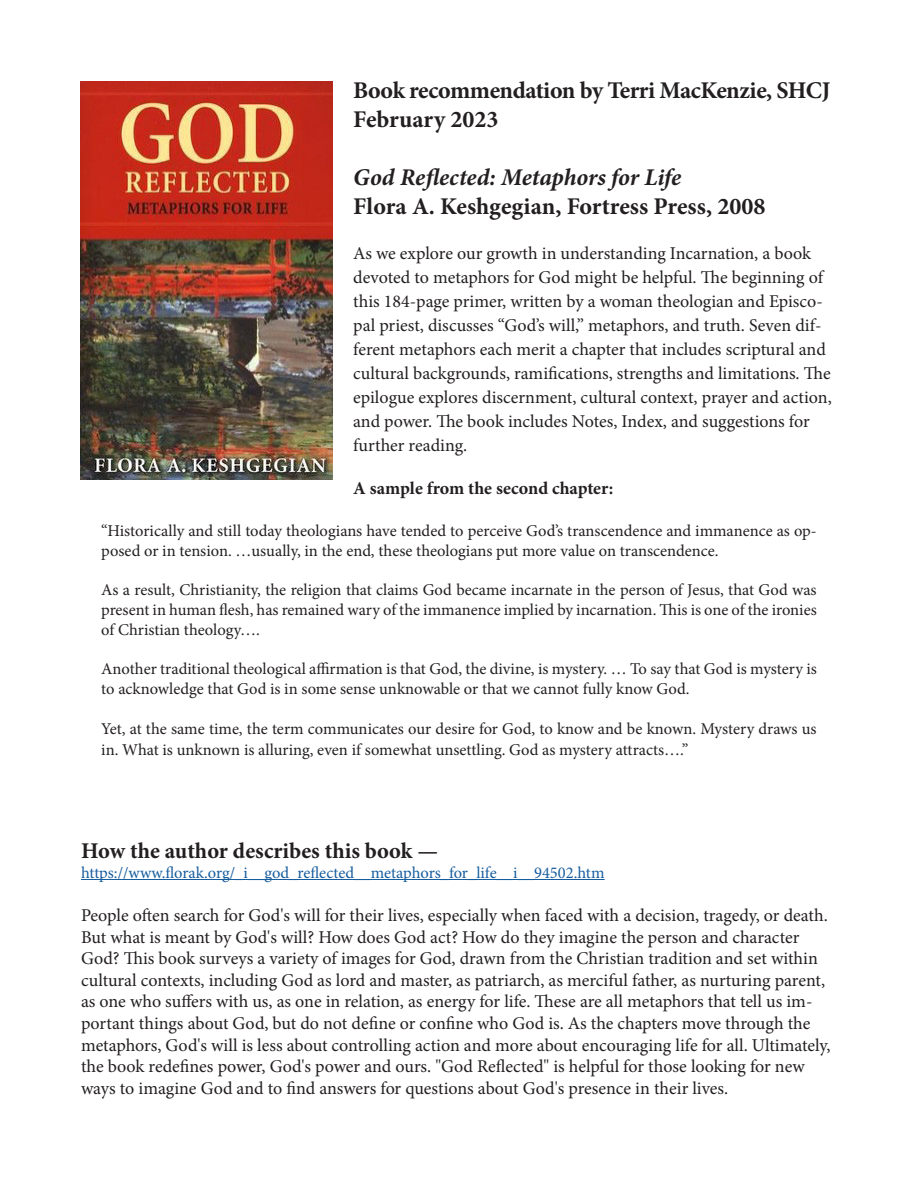
<style>
.page{position:relative;width:918px;height:1188px;background:#fff}
.page>*{position:absolute;margin:0;border:0;box-sizing:border-box;transform-origin:0 0}
.t1{font:700 24px/28.8px "Minion Pro";letter-spacing:-.01em;color:#231f20}
.t2{font:italic 700 24px "Minion Pro";letter-spacing:-.005em;color:#231f20}
.t3{font:700 22.5px "Minion Pro";color:#231f20}
.t4{font:18px/24px "Minion Pro";color:#231f20}
.t5{font:700 18px "Minion Pro";color:#231f20}
.t6{font:16.5px/19.8px "Minion Pro";color:#231f20}
.t7{font:16.5px "Minion Pro";color:#175d9e}
</style>
<div class="page">
<hr style="left:81px;top:879px;width:524px;height:1px;background:#175d9e">
<img style="left:81px;top:81px;width:252px;height:398px">
<p class="t1" style="left:353px;top:76px;width:479px">Book recommendation by Terri MacKenzie, SHCJ<br>February 2023</p>
<p class="t2" style="left:353px;top:160px;width:330px">God Reflected: Metaphors for Life</p>
<p class="t1" style="left:353px;top:191px;width:414px">Flora A. Keshgegian, Fortress Press, 2008</p>
<p class="t4" style="left:353px;top:242px;width:480px">As we explore our growth in understanding Incarnation, a book devoted to metaphors for God might be helpful. The beginning of this 184-page primer, written by a woman theologian and Episco&shy;pal priest, discusses “God’s will,” metaphors, and truth. Seven dif&shy;ferent metaphors each merit a chapter that includes scriptural and cultural backgrounds, ramifications, strengths and limitations. The epilogue explores discernment, cultural context, prayer and action, and power. The book includes Notes, Index, and suggestions for further reading.</p>
<p class="t5" style="left:353px;top:476px;width:262px">A sample from the second chapter:</p>
<p class="t6" style="left:101px;top:521px;width:717px">“Historically and still today theologians have tended to perceive God’s transcendence and immanence as op&shy;posed or in tension. …usually, in the end, these theologians put more value on transcendence.</p>
<p class="t6" style="left:101px;top:580px;width:717px;text-align:justify">As a result, Christianity, the religion that claims God became incarnate in the person of Jesus, that God was present in human flesh, has remained wary of the immanence implied by incarnation. This is one of the ironies of Christian theology….</p>
<p class="t6" style="left:101px;top:659px;width:717px">Another traditional theological affirmation is that God, the divine, is mystery. … To say that God is mystery is to acknowledge that God is in some sense unknowable or that we cannot fully know God.</p>
<p class="t6" style="left:101px;top:718px;width:717px;line-height:21.6px">Yet, at the same time, the term communicates our desire for God, to know and be known. Mystery draws us in. What is unknown is alluring, even if somewhat unsettling. God as mystery attracts….”</p>
<p class="t3" style="left:81px;top:835px;width:359px">How the author describes this book —</p>
<p class="t7" style="left:81px;top:862px;width:525px">https://www.florak.org/_i__god_reflected__metaphors_for_life__i__94502.htm</p>
<p class="t4" style="left:81px;top:905px;width:751px;line-height:21.6px">People often search for God's will for their lives, especially when faced with a decision, tragedy, or death.<br>But what is meant by God's will? How does God act? How do they imagine the person and character God? This book surveys a variety of images for God, drawn from the Christian tradition and set within cultural contexts, including God as lord and master, as patriarch, as merciful father, as nurturing parent, as one who suffers with us, as one in relation, as energy for life. These are all metaphors that tell us im&shy;portant things about God, but do not define or confine who God is. As the chapters move through the metaphors, God's will is less about controlling action and more about encouraging life for all. Ultimately, the book redefines power, God's power and ours. "God Reflected" is helpful for those looking for new ways to imagine God and to find answers for questions about God's presence in their lives.</p>
</div>
